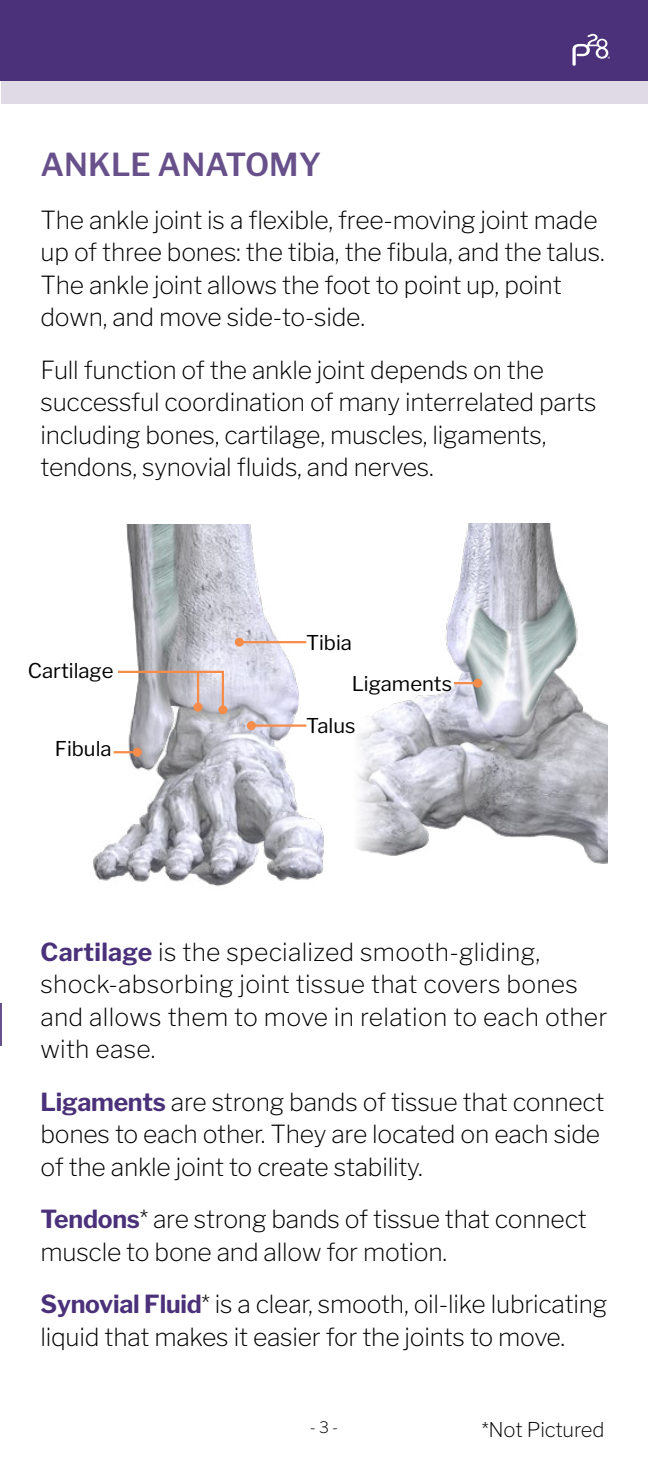
<style>
.page{position:relative;width:648px;height:1458px;background:#fff}
.page>*{position:absolute;margin:0;border:0;box-sizing:border-box;transform-origin:0 0}
.t1{font:600 31.5px "Libre Franklin";color:#68518b}
.t2{font:200 24.75px/32.4px "Libre Franklin";letter-spacing:-.01em;color:#000}
.t3{font:200 24.75px/32.4px "Libre Franklin";letter-spacing:.01em;color:#000}
.t4{font:20.25px/41.9px "Libre Franklin";color:#000}
.t5{font:200 20.25px "Libre Franklin";letter-spacing:-.01em;color:#000}
.t6{font:200 15.75px "Libre Franklin";color:#000}
.s1{font-weight:700;color:#4a317a}
</style>
<div class="page">
<div style="left:1px;top:0;width:647px;height:104px;background:#dfdae6"></div>
<div style="left:0;top:0;width:648px;height:81px;background:#4a317a"></div>
<img style="left:93px;top:525px;width:231px;height:362px">
<img style="left:356px;top:523px;width:252px;height:341px">
<hr style="left:114px;top:751px;width:23px;height:2px;background:#f68c4a">
<div style="left:133px;top:748px;width:9px;height:9px;background:#f68c4a;border-radius:50%"></div>
<svg style="left:116px;top:670px;width:109px;height:42px"></svg>
<div style="left:218px;top:705px;width:9px;height:9px;background:#f68c4a;border-radius:50%"></div>
<hr style="left:454px;top:682px;width:24px;height:2px;background:#f68c4a">
<div style="left:473px;top:679px;width:9px;height:9px;background:#f68c4a;border-radius:50%"></div>
<hr style="left:251px;top:724px;width:55px;height:3px;background:#f68c4a">
<div style="left:247px;top:721px;width:9px;height:9px;background:#f68c4a;border-radius:50%"></div>
<hr style="left:239px;top:641px;width:67px;height:2px;background:#f68c4a">
<div style="left:235px;top:638px;width:9px;height:9px;background:#f68c4a;border-radius:50%"></div>
<svg style="left:572px;top:33px;width:38px;height:33px"></svg>
<hr style="left:0;top:1003px;width:1px;height:43px;background:#68518b">
<p class="t1" style="left:40px;top:146px;width:282px">ANKLE ANATOMY</p>
<p class="t2" style="left:40px;top:204px;width:566px">The ankle joint is a flexible, free-moving joint made up of three bones: the tibia, the fibula, and the talus.<br>The ankle joint allows the foot to point up, point down, and move side-to-side.</p>
<p class="t2" style="left:40px;top:354px;width:558px">Full function of the ankle joint depends on the successful coordination of many interrelated parts including bones, cartilage, muscles, ligaments, tendons, synovial fluids, and nerves.</p>
<p class="t4" style="left:28px;top:650px;width:87px">Cartilage</p>
<p class="t4" style="left:55px;top:728px;width:58px">Fibula</p>
<p class="t4" style="left:306px;top:621px;width:47px">Tibia</p>
<p class="t4" style="left:306px;top:663px;width:148px;text-indent:46px">Ligaments<br>Talus</p>
<p class="t3" style="left:40px;top:936px;width:568px"><span class="s1">Cartilage</span> is the specialized smooth-gliding, shock-absorbing joint tissue that covers bones and allows them to move in relation to each other with ease.</p>
<p class="t2" style="left:40px;top:1086px;width:566px"><span class="s1">Ligaments</span> are strong bands of tissue that connect bones to each other. They are located on each side of the ankle joint to create stability.</p>
<p class="t2" style="left:40px;top:1203px;width:548px"><span class="s1">Tendons</span>* are strong bands of tissue that connect muscle to bone and allow for motion.</p>
<p class="t2" style="left:40px;top:1288px;width:568px"><span class="s1">Synovial Fluid</span>* is a clear, smooth, oil-like lubricating liquid that makes it easier for the joints to move.</p>
<p class="t6" style="left:310px;top:1418px;width:30px">- 3 -</p>
<p class="t5" style="left:482px;top:1418px;width:124px">*Not Pictured</p>
</div>
